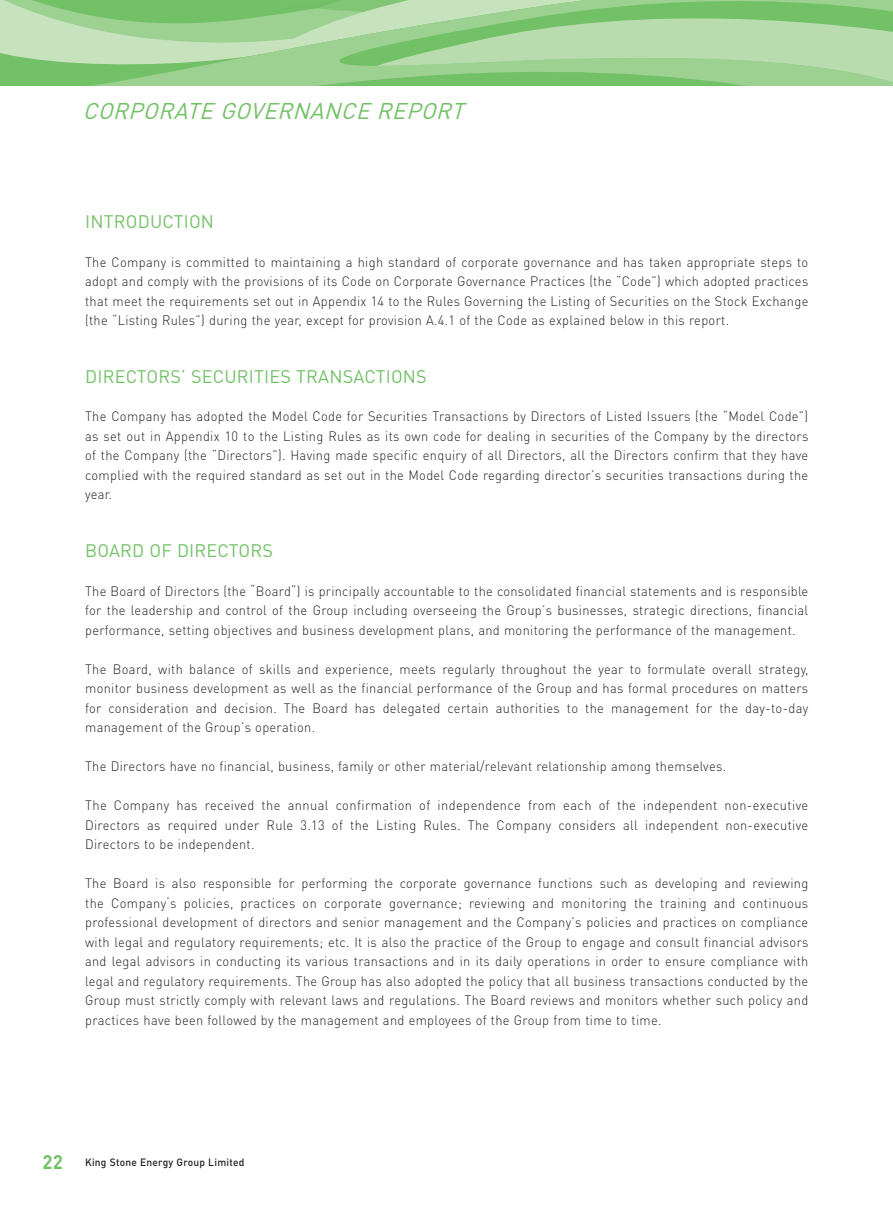
<style>
.page{position:relative;width:893px;height:1212px;background:#fff}
.page>*{position:absolute;margin:0;border:0;box-sizing:border-box;transform-origin:0 0}
.t1{font:italic 22.5px "DIN Pro";color:#73c167}
.t2{font:18px "DIN Pro";letter-spacing:.01em;color:#73c167}
.t3{font:300 13.5px/19.5px "DIN Pro";letter-spacing:.025em;color:#231f20;text-align:justify;scale:.95 1}
.t4{font:500 10.5px "DIN Pro";letter-spacing:.025em;color:#231f20}
.s1{font-weight:700;font-size:19.5px;color:#73c167}
</style>
<div class="page">
<svg style="left:0;top:0;width:295px;height:85px"></svg>
<svg style="left:295px;top:0;width:597px;height:85px;fill:#9dd192"></svg>
<svg style="left:376px;top:1px;width:516px;height:84px"></svg>
<h1 class="t1" style="left:83px;top:103px;width:388px">CORPORATE GOVERNANCE REPORT</h1>
<h2 class="t2" style="left:85px;top:215px;width:130px">INTRODUCTION</h2>
<p class="t3" style="left:85px;top:254px;width:762px">The Company is committed to maintaining a high standard of corporate governance and has taken appropriate steps to adopt and comply with the provisions of its Code on Corporate Governance Practices (the “Code”) which adopted practices that meet the requirements set out in Appendix 14 to the Rules Governing the Listing of Securities on the Stock Exchange (the “Listing Rules”) during the year, except for provision A.4.1 of the Code as explained below in this report.</p>
<h2 class="t2" style="left:85px;top:370px;width:343px">DIRECTORS’ SECURITIES TRANSACTIONS</h2>
<p class="t3" style="left:85px;top:409px;width:762px">The Company has adopted the Model Code for Securities Transactions by Directors of Listed Issuers (the “Model Code”) as set out in Appendix 10 to the Listing Rules as its own code for dealing in securities of the Company by the directors of the Company (the “Directors”). Having made specific enquiry of all Directors, all the Directors confirm that they have complied with the required standard as set out in the Model Code regarding director’s securities transactions during the year.</p>
<h2 class="t2" style="left:85px;top:544px;width:189px">BOARD OF DIRECTORS</h2>
<p class="t3" style="left:85px;top:583px;width:762px">The Board of Directors (the “Board”) is principally accountable to the consolidated financial statements and is responsible for the leadership and control of the Group including overseeing the Group’s businesses, strategic directions, financial performance, setting objectives and business development plans, and monitoring the performance of the management.</p>
<p class="t3" style="left:85px;top:661px;width:762px">The Board, with balance of skills and experience, meets regularly throughout the year to formulate overall strategy, monitor business development as well as the financial performance of the Group and has formal procedures on matters for consideration and decision. The Board has delegated certain authorities to the management for the day-to-day management of the Group’s operation.</p>
<p class="t3" style="left:85px;top:758px;width:676px">The Directors have no financial, business, family or other material/relevant relationship among themselves.</p>
<p class="t3" style="left:85px;top:797px;width:762px">The Company has received the annual confirmation of independence from each of the independent non-executive Directors as required under Rule 3.13 of the Listing Rules. The Company considers all independent non-executive Directors to be independent.</p>
<p class="t3" style="left:85px;top:875px;width:763px">The Board is also responsible for performing the corporate governance functions such as developing and reviewing the Company’s policies, practices on corporate governance; reviewing and monitoring the training and continuous professional development of directors and senior management and the Company’s policies and practices on compliance with legal and regulatory requirements; etc. It is also the practice of the Group to engage and consult financial advisors and legal advisors in conducting its various transactions and in its daily operations in order to ensure compliance with legal and regulatory requirements. The Group has also adopted the policy that all business transactions conducted by the Group must strictly comply with relevant laws and regulations. The Board reviews and monitors whether such policy and practices have been followed by the management and employees of the Group from time to time.</p>
<p class="t4" style="left:42px;top:1159px;width:203px"><span class="s1">22</span> King Stone Energy Group Limited</p>
</div>
